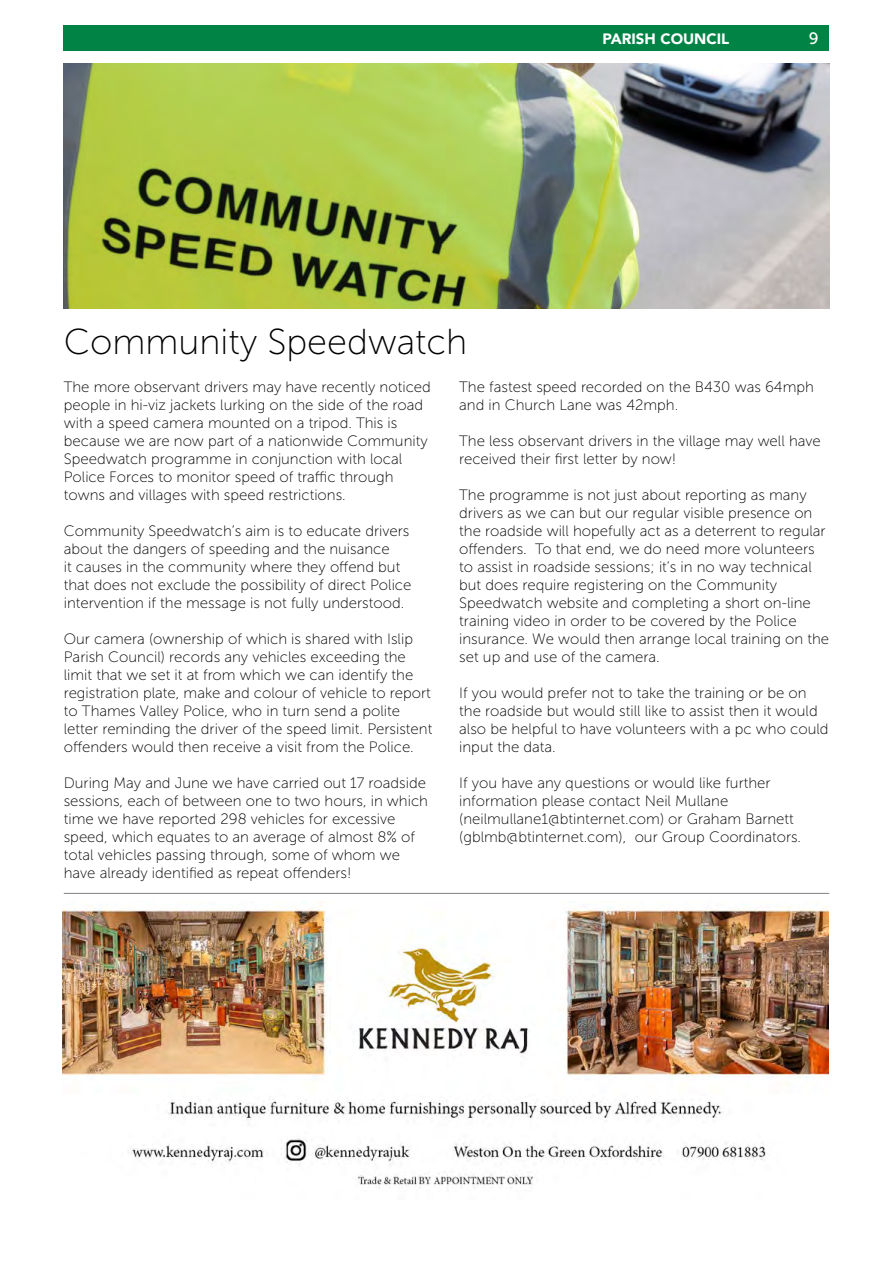
<style>
.page{position:relative;width:893px;height:1263px;background:#fff}
.page>*{position:absolute;margin:0;border:0;box-sizing:border-box;transform-origin:0 0}
.t1{font:36px "Museo Sans 100";color:#000}
.t2{font:16.5px "Museo Sans 500";color:#fff}
.t3{font:15px/18px "Museo Sans 100";color:#000}
.t4{font:900 15px "Avenir";color:#fff}
</style>
<div class="page">
<div style="left:64px;top:26px;width:765px;height:25px;background:#008345"></div>
<img style="left:63px;top:904px;width:765px;height:284px">
<img style="left:64px;top:64px;width:765px;height:244px">
<hr style="left:64px;top:893px;width:765px;height:1px;background:#808285">
<p class="t1" style="left:64px;top:323px;width:405px">Community Speedwatch</p>
<p class="t4" style="left:602px;top:26px;width:128px">PARISH COUNCIL</p>
<p class="t2" style="left:809px;top:29px;width:11px">9</p>
<p class="t3" style="left:64px;top:378px;width:369px">The more observant drivers may have recently noticed people in hi-viz jackets lurking on the side of the road with a speed camera mounted on a tripod. This is because we are now part of a nationwide Community Speedwatch programme in conjunction with local Police Forces to monitor speed of traffic through towns and villages with speed restrictions.</p>
<p class="t3" style="left:64px;top:522px;width:349px">Community Speedwatch’s aim is to educate drivers about the dangers of speeding and the nuisance<br>it causes in the community where they offend but that does not exclude the possibility of direct Police intervention if the message is not fully understood.</p>
<p class="t3" style="left:64px;top:630px;width:370px">Our camera (ownership of which is shared with Islip Parish Council) records any vehicles exceeding the limit that we set it at from which we can identify the registration plate, make and colour of vehicle to report to Thames Valley Police, who in turn send a polite letter reminding the driver of the speed limit. Persistent offenders would then receive a visit from the Police.</p>
<p class="t3" style="left:64px;top:774px;width:366px">During May and June we have carried out 17 roadside sessions, each of between one to two hours, in which time we have reported 298 vehicles for excessive speed, which equates to an average of almost 8% of total vehicles passing through, some of whom we have already identified as repeat offenders!</p>
<p class="t3" style="left:459px;top:378px;width:356px">The fastest speed recorded on the B430 was 64mph and in Church Lane was 42mph.</p>
<p class="t3" style="left:459px;top:432px;width:363px">The less observant drivers in the village may well have received their first letter by now!</p>
<p class="t3" style="left:459px;top:486px;width:371px">The programme is not just about reporting as many drivers as we can but our regular visible presence on the roadside will hopefully act as a deterrent to regular offenders. To that end, we do need more volunteers to assist in roadside sessions; it’s in no way technical but does require registering on the Community Speedwatch website and completing a short on-line training video in order to be covered by the Police insurance. We would then arrange local training on the set up and use of the camera.</p>
<p class="t3" style="left:459px;top:684px;width:371px">If you would prefer not to take the training or be on the roadside but would still like to assist then it would also be helpful to have volunteers with a pc who could input the data.</p>
<p class="t3" style="left:459px;top:774px;width:343px">If you have any questions or would like further information please contact Neil Mullane (neilmullane1@btinternet.com) or Graham Barnett (gblmb@btinternet.com), our Group Coordinators.</p>
</div>
